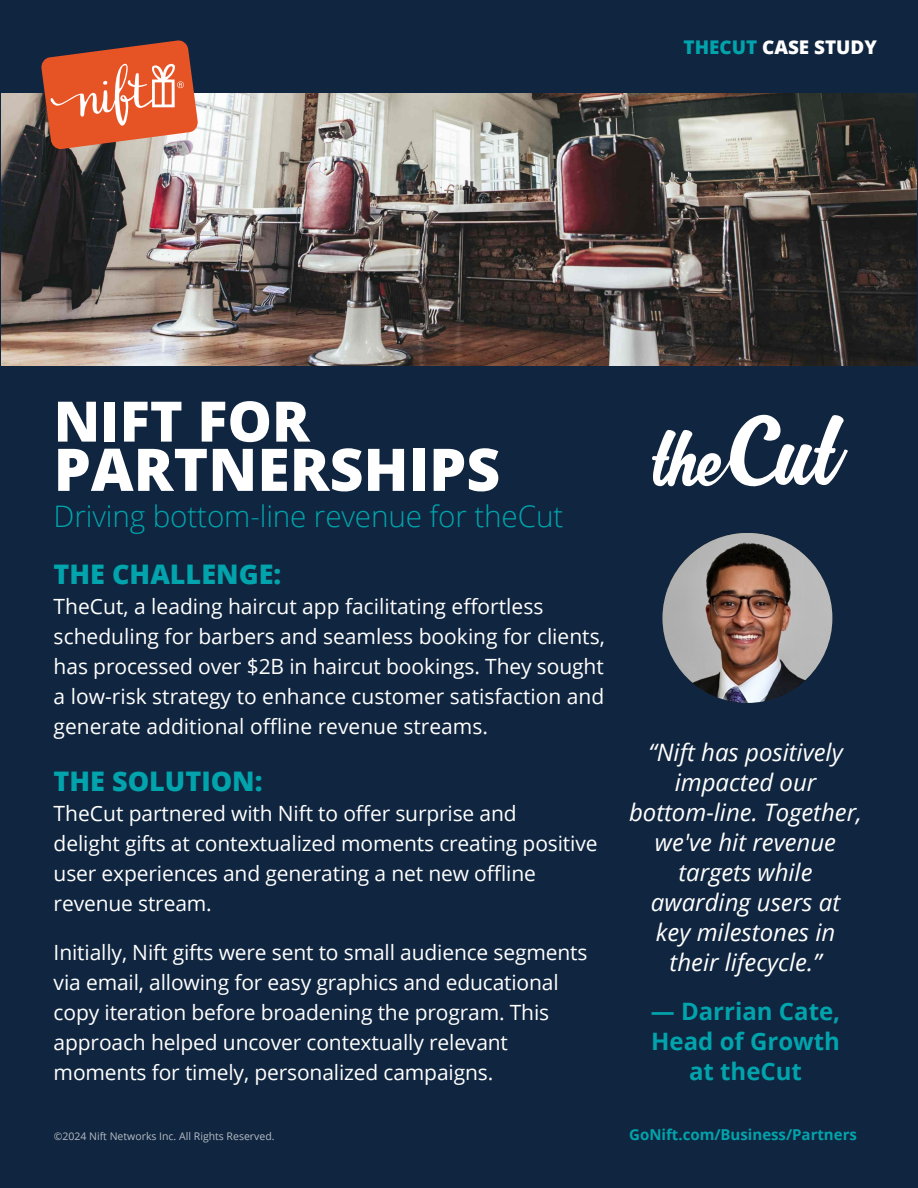
<style>
.page{position:relative;width:918px;height:1188px;background:#10253f}
.page>*{position:absolute;margin:0;border:0;box-sizing:border-box;transform-origin:0 0}
.t1{font:800 58.8px "Open Sans";color:#fff}
.t2{font:800 55.8px "Open Sans";color:#fff}
.t3{font:300 29.7px "Open Sans";letter-spacing:-.005em;color:#01a4ac}
.t4{font:800 27px "Open Sans";color:#01a4ac}
.t5{font:italic 24px/30px "Open Sans";color:#fff;text-align:center}
.t6{font:700 24px/30px "Open Sans";color:#01a4ac;text-align:center}
.t7{font:21px/30px "Open Sans";letter-spacing:-.005em;color:#fff}
.t8{font:800 18.9px "Open Sans";color:#fff}
.t9{font:700 15px "Open Sans";color:#01a4ac}
.t10{font:10.5px "Open Sans";color:#fff}
.s1{color:#01a4ac}
</style>
<div class="page">
<img style="left:1px;top:93px;width:916px;height:272px">
<svg style="left:41px;top:40px;width:157px;height:109px;background:#ca6546"></svg>
<img style="left:662px;top:533px;width:170px;height:170px;border-radius:85px">
<svg style="left:652px;top:415px;width:196px;height:71px"></svg>
<p class="t8" style="left:684px;top:34px;width:195px"><span class="s1">THECUT</span> CASE STUDY</p>
<h2 class="t2" style="left:54px;top:382px;width:258px">NIFT FOR</h2>
<h1 class="t1" style="left:54px;top:428px;width:448px">PARTNERSHIPS</h1>
<h3 class="t3" style="left:54px;top:495px;width:511px">Driving bottom-line revenue for theCut</h3>
<p class="t4" style="left:54px;top:555px;width:229px">THE CHALLENGE:</p>
<p class="t7" style="left:54px;top:590px;width:553px">TheCut, a leading haircut app facilitating effortless scheduling for barbers and seamless booking for clients, has processed over $2B in haircut bookings. They sought a low-risk strategy to enhance customer satisfaction and generate additional offline revenue streams.</p>
<p class="t4" style="left:54px;top:762px;width:210px">THE SOLUTION:</p>
<p class="t7" style="left:54px;top:797px;width:545px">TheCut partnered with Nift to offer surprise and<br>delight gifts at contextualized moments creating positive user experiences and generating a net new offline revenue stream.</p>
<p class="t7" style="left:54px;top:937px;width:535px">Initially, Nift gifts were sent to small audience segments via email, allowing for easy graphics and educational copy iteration before broadening the program. This approach helped uncover contextually relevant moments for timely, personalized campaigns.</p>
<p class="t5" style="left:629px;top:737px;width:234px">“Nift has positively impacted our bottom-line. Together, we've hit revenue targets while awarding users at<br>key milestones in their lifecycle.”</p>
<p class="t6" style="left:651px;top:996px;width:191px">— Darrian Cate,<br>Head of Growth at theCut</p>
<p class="t10" style="left:54px;top:1129px;width:222px">©2024 Nift Networks Inc. All Rights Reserved.</p>
<p class="t9" style="left:629px;top:1124px;width:229px">GoNift.com/Business/Partners</p>
</div>
